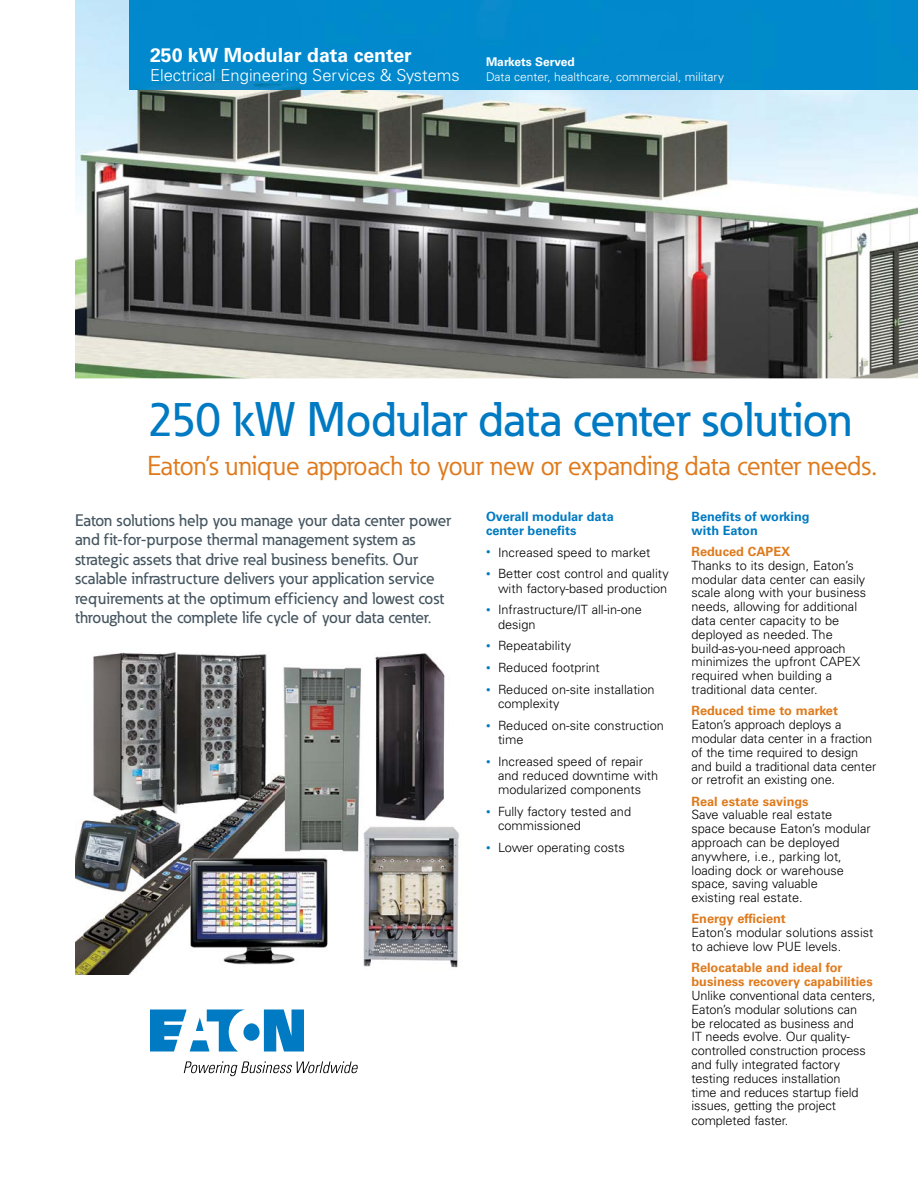
<style>
.page{position:relative;width:918px;height:1188px;background:#fff}
.page>*{position:absolute;margin:0;border:0;box-sizing:border-box;transform-origin:0 0}
.t1{font:500 48px "Eaton";letter-spacing:-.005em;color:#007ac2}
.t2{font:27px "Eaton";letter-spacing:-.01em;color:#df7a1c}
.t3{font:700 19.5px "Univers LT Std";color:#fff}
.t4{font:500 16.5px/19.5px "Eaton";color:#455560}
.t5{font:300 16.5px "Univers LT Std";color:#fff}
.t6{font:300 12.75px/13.8px "Univers LT Std";color:#000}
.t7{font:700 12.75px/13.8px "Univers LT Std";color:#df7a1c}
.t8{font:700 12.75px/14.2px "Univers LT Std";color:#007ac2}
.t9{font:300 12px "Univers LT Std";color:#fff}
.t10{font:700 12px "Univers LT Std";color:#fff}
.s1{font-size:9px;color:#007ac2}
</style>
<div class="page">
<img style="left:75px;top:0;width:843px;height:378px">
<img style="left:75px;top:652px;width:384px;height:322px">
<div style="left:129px;top:0;width:789px;height:90px;background:#0289cd"></div>
<svg style="left:150px;top:1010px;width:154px;height:42px"></svg>
<svg style="left:184px;top:1061px;width:174px;height:15px"></svg>
<h3 class="t3" style="left:150px;top:43px;width:263px">250 kW Modular data center</h3>
<p class="t5" style="left:150px;top:65px;width:311px">Electrical Engineering Services &amp; Systems</p>
<p class="t10" style="left:486px;top:55px;width:90px">Markets Served</p>
<p class="t9" style="left:486px;top:70px;width:240px">Data center, healthcare, commercial, military</p>
<h1 class="t1" style="left:147px;top:390px;width:706px">250 kW Modular data center solution</h1>
<h2 class="t2" style="left:147px;top:448px;width:732px">Eaton’s unique approach to your new or expanding data center needs.</h2>
<p class="t4" style="left:75px;top:510px;width:378px">Eaton solutions help you manage your data center power and fit-for-purpose thermal management system as strategic assets that drive real business benefits. Our scalable infrastructure delivers your application service requirements at the optimum efficiency and lowest cost throughout the complete life cycle of your data center.</p>
<p class="t8" style="left:486px;top:509px;width:129px">Overall modular data center benefits</p>
<p class="t8" style="left:692px;top:509px;width:120px">Benefits of working with Eaton</p>
<p class="t7" style="left:692px;top:545px;width:100px">Reduced CAPEX</p>
<p class="t6" style="left:692px;top:558px;width:176px">Thanks to its design, Eaton’s modular data center can easily scale along with your business needs, allowing for additional data center capacity to be deployed as needed. The build-as-you-need approach minimizes the upfront CAPEX required when building a traditional data center.</p>
<p class="t7" style="left:692px;top:704px;width:148px">Reduced time to market</p>
<p class="t6" style="left:692px;top:718px;width:186px">Eaton’s approach deploys a modular data center in a fraction of the time required to design and build a traditional data center or retrofit an existing one.</p>
<p class="t7" style="left:692px;top:794px;width:119px">Real estate savings</p>
<p class="t6" style="left:692px;top:808px;width:181px">Save valuable real estate<br>space because Eaton’s modular approach can be deployed anywhere, i.e., parking lot, loading dock or warehouse space, saving valuable<br>existing real estate.</p>
<p class="t7" style="left:692px;top:912px;width:96px">Energy efficient</p>
<p class="t6" style="left:692px;top:926px;width:183px">Eaton’s modular solutions assist to achieve low PUE levels.</p>
<p class="t7" style="left:692px;top:961px;width:183px">Relocatable and ideal for business recovery capabilities</p>
<p class="t6" style="left:692px;top:989px;width:186px">Unlike conventional data centers,<br>Eaton’s modular solutions can<br>be relocated as business and<br>IT needs evolve. Our quality&shy;controlled construction process and fully integrated factory testing reduces installation<br>time and reduces startup field issues, getting the project completed faster.</p>
<p class="t6" style="left:486px;top:545px;width:166px"><span class="s1">•</span> Increased speed to market</p>
<p class="t6" style="left:486px;top:567px;width:184px;line-height:14.2px;text-align:right"><span class="s1">•</span> Better cost control and quality with factory-based production</p>
<p class="t6" style="left:498px;top:603px;width:145px;line-height:14.2px;text-indent:-12px"><span class="s1">•</span> Infrastructure/IT all-in-one design</p>
<p class="t6" style="left:486px;top:639px;width:87px"><span class="s1">•</span> Repeatability</p>
<p class="t6" style="left:486px;top:661px;width:115px"><span class="s1">•</span> Reduced footprint</p>
<p class="t6" style="left:498px;top:682px;width:158px;line-height:14.2px;text-indent:-12px"><span class="s1">•</span> Reduced on-site installation complexity</p>
<p class="t6" style="left:498px;top:718px;width:167px;line-height:14.2px;text-indent:-12px"><span class="s1">•</span> Reduced on-site construction time</p>
<p class="t6" style="left:498px;top:754px;width:162px;line-height:14.2px;text-indent:-12px"><span class="s1">•</span> Increased speed of repair and reduced downtime with modularized components</p>
<p class="t6" style="left:498px;top:804px;width:135px;line-height:14.2px;text-indent:-12px"><span class="s1">•</span> Fully factory tested and commissioned</p>
<p class="t6" style="left:486px;top:841px;width:140px"><span class="s1">•</span> Lower operating costs</p>
</div>
